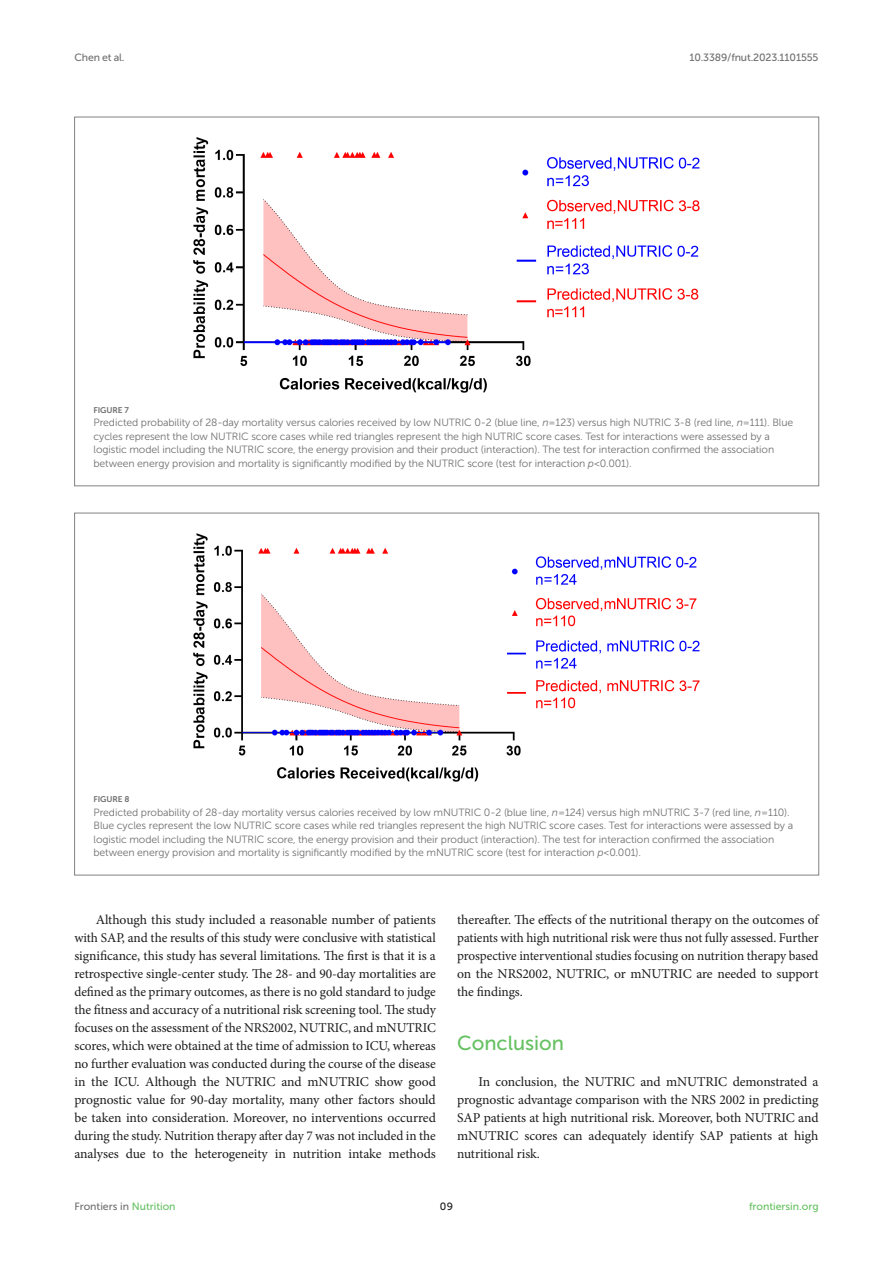
<style>
.page{position:relative;width:893px;height:1263px;background:#fff}
.page>*{position:absolute;margin:0;border:0;box-sizing:border-box;transform-origin:0 0}
.HEAD_1{font:20.25px "Museo Sans 500";color:#65c161}
.TEXT{font:13.5px/18px "Minion Pro";letter-spacing:-.005em;color:#1b1c1b;text-align:justify}
.TEXT_FLUSH{font:13.5px/18px "Minion Pro";letter-spacing:-.005em;color:#1b1c1b;text-align:justify}
.FIG_LEG{font:10.5px/13.5px "Museo Sans 300";letter-spacing:-.01em;color:#706f70}
.t1{font:10.5px "Museo Sans 500";letter-spacing:-.015em;color:#706f70}
.t2{font:10.5px "Museo Sans 500";color:#65c161}
.t3{font:10.5px "Museo Sans 500";color:#1b1c1b}
.FIG_HD{font:8.25px "Museo Sans 700";letter-spacing:-.01em;color:#706f70}
.s1{font-style:italic}
.s2{color:#65c161}
</style>
<div class="page">
<img style="left:193px;top:137px;width:507px;height:256px">
<img style="left:193px;top:533px;width:507px;height:249px">
<p class="t1" style="left:74px;top:51px;width:52px">Chen et al.</p>
<p class="t1" style="left:689px;top:51px;width:131px">10.3389/fnut.2023.1101555</p>
<p class="FIG_HD" style="left:94px;top:405px;width:37px">FIGURE 7</p>
<p class="FIG_LEG" style="left:94px;top:416px;width:701px">Predicted probability of 28-day mortality versus calories received by low NUTRIC 0-2 (blue line, <span class="s1">n</span> = 123) versus high NUTRIC 3-8 (red line, <span class="s1">n</span> = 111). Blue cycles represent the low NUTRIC score cases while red triangles represent the high NUTRIC score cases. Test for interactions were assessed by a logistic model including the NUTRIC score, the energy provision and their product (interaction). The test for interaction confirmed the association between energy provision and mortality is significantly modified by the NUTRIC score (test for interaction <span class="s1">p</span> &lt; 0.001).</p>
<p class="FIG_HD" style="left:94px;top:795px;width:37px">FIGURE 8</p>
<p class="FIG_LEG" style="left:94px;top:805px;width:701px">Predicted probability of 28-day mortality versus calories received by low mNUTRIC 0-2 (blue line, <span class="s1">n</span> = 124) versus high mNUTRIC 3-7 (red line, <span class="s1">n</span> = 110).<br>Blue cycles represent the low NUTRIC score cases while red triangles represent the high NUTRIC score cases. Test for interactions were assessed by a logistic model including the NUTRIC score, the energy provision and their product (interaction). The test for interaction confirmed the association between energy provision and mortality is significantly modified by the mNUTRIC score (test for interaction <span class="s1">p</span> &lt; 0.001).</p>
<p class="TEXT" style="left:74px;top:911px;width:363px;text-indent:21px">Although this study included a reasonable number of patients with SAP, and the results of this study were conclusive with statistical significance, this study has several limitations. The first is that it is a retrospective single-center study. The 28- and 90-day mortalities are defined as the primary outcomes, as there is no gold standard to judge the fitness and accuracy of a nutritional risk screening tool. The study focuses on the assessment of the NRS2002, NUTRIC, and mNUTRIC scores, which were obtained at the time of admission to ICU, whereas no further evaluation was conducted during the course of the disease in the ICU. Although the NUTRIC and mNUTRIC show good prognostic value for 90-day mortality, many other factors should be taken into consideration. Moreover, no interventions occurred during the study. Nutrition therapy after day 7 was not included in the analyses due to the heterogeneity in nutrition intake methods</p>
<p class="TEXT" style="left:457px;top:911px;width:363px">thereafter. The effects of the nutritional therapy on the outcomes of patients with high nutritional risk were thus not fully assessed. Further prospective interventional studies focusing on nutrition therapy based on the NRS2002, NUTRIC, or mNUTRIC are needed to support the findings.</p>
<p class="HEAD_1" style="left:457px;top:1032px;width:108px">Conclusion</p>
<p class="TEXT_FLUSH" style="left:457px;top:1073px;width:363px;text-indent:21px">In conclusion, the NUTRIC and mNUTRIC demonstrated a prognostic advantage comparison with the NRS 2002 in predicting SAP patients at high nutritional risk. Moreover, both NUTRIC and mNUTRIC scores can adequately identify SAP patients at high nutritional risk.</p>
<p class="t1" style="left:74px;top:1200px;width:103px">Frontiers in <span class="s2">Nutrition</span></p>
<p class="t3" style="left:440px;top:1200px;width:15px">09</p>
<p class="t2" style="left:749px;top:1200px;width:71px">frontiersin.org</p>
</div>
